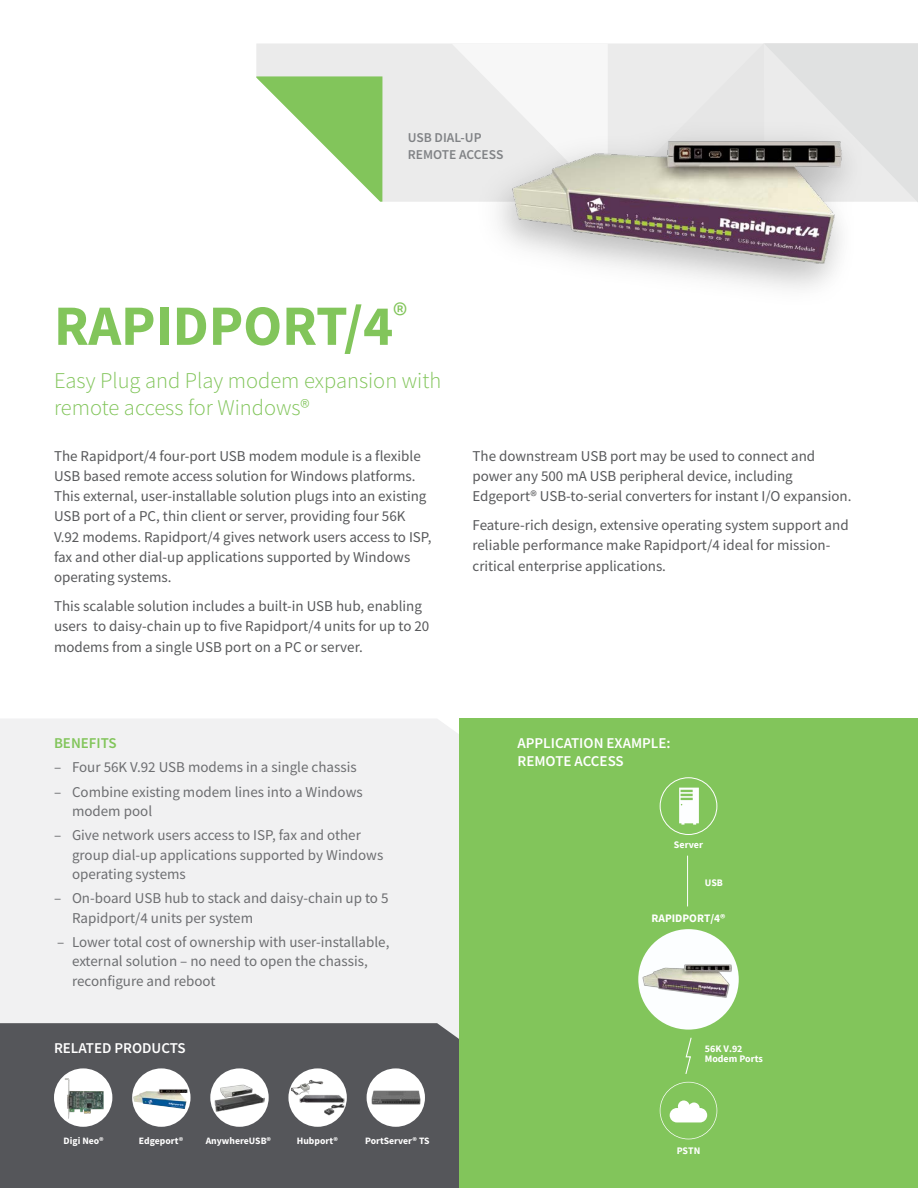
<style>
.page{position:relative;width:918px;height:1188px;background:#fff}
.page>*{position:absolute;margin:0;border:0;box-sizing:border-box;transform-origin:0 0}
.t1{font:700 57px "Source Sans Pro";color:#82c55b}
.Product_Description{font:300 22.5px/27px "Source Sans Pro";color:#82c55b}
.Body_Copy{font:15px/20.2px "Source Sans Pro";color:#58595b}
.Bullets{font:15px/19.5px "Source Sans Pro";color:#6d6e71}
.t2{font:600 15px/18px "Source Sans Pro";color:#fff}
.t3{font:600 15px "Source Sans Pro";color:#82c55b}
.t4{font:600 13.5px/16.5px "Source Sans Pro";color:#808285}
.t5{font:700 11.4px "Source Sans Pro";color:#fff}
.t6{font:700 10.05px/10.1px "Source Sans Pro";color:#fff}
.t7{font:700 9.75px "Source Sans Pro";color:#fff}
</style>
<div class="page">
<div style="left:459px;top:718px;width:459px;height:470px;background:#82c55b"></div>
<div style="left:0;top:719px;width:459px;height:304px;background:#f1f1f2"></div>
<div style="left:0;top:1023px;width:459px;height:165px;background:#55565a"></div>
<div style="left:256px;top:44px;width:195px;height:158px;background:#ebebeb"></div>
<svg style="left:256px;top:76px;width:126px;height:126px"></svg>
<svg style="left:451px;top:43px;width:467px;height:159px"></svg>
<div style="left:638px;top:929px;width:101px;height:101px;background:#fcfeff;border-radius:50%"></div>
<div style="left:660px;top:777px;width:57px;height:58px;border:1px solid #fff;border-radius:50%"></div>
<svg style="left:685px;top:1037px;width:7px;height:37px"></svg>
<svg style="left:660px;top:1082px;width:57px;height:57px"></svg>
<hr style="left:687px;top:856px;width:1px;height:50px;background:#fff">
<svg style="left:679px;top:788px;width:20px;height:37px"></svg>
<img style="left:643px;top:964px;width:88px;height:34px">
<div style="left:54px;top:1068px;width:58px;height:59px;background:#fff;border-radius:50%"></div>
<img style="left:64px;top:1078px;width:40px;height:41px">
<div style="left:210px;top:1068px;width:59px;height:59px;background:#fff;border-radius:50%"></div>
<img style="left:214px;top:1084px;width:51px;height:27px">
<div style="left:367px;top:1068px;width:58px;height:59px;background:#fff;border-radius:50%"></div>
<img style="left:371px;top:1091px;width:49px;height:13px">
<div style="left:132px;top:1068px;width:59px;height:59px;background:#fff;border-radius:50%"></div>
<img style="left:133px;top:1089px;width:55px;height:20px">
<div style="left:288px;top:1068px;width:59px;height:59px;background:#fff;border-radius:50%"></div>
<img style="left:291px;top:1080px;width:53px;height:36px">
<img style="left:453px;top:69px;width:454px;height:220px">
<p class="t4" style="left:408px;top:129px;width:97px">USB DIAL-UP<br>REMOTE ACCESS</p>
<p class="t1" style="left:54px;top:289px;width:355px">RAPIDPORT/4<sup>®</sup></p>
<p class="Product_Description" style="left:54px;top:367px;width:389px">Easy Plug and Play modem expansion with remote access for Windows®</p>
<p class="Body_Copy" style="left:54px;top:445px;width:379px">The Rapidport/4 four-port USB modem module is a flexible USB based remote access solution for Windows platforms.<br>This external, user-installable solution plugs into an existing USB port of a PC, thin client or server, providing four 56K V.92 modems. Rapidport/4 gives network users access to ISP, fax and other dial-up applications supported by Windows operating systems.</p>
<p class="Body_Copy" style="left:54px;top:596px;width:377px">This scalable solution includes a built-in USB hub, enabling users to daisy-chain up to five Rapidport/4 units for up to 20 modems from a single USB port on a PC or server.</p>
<p class="t3" style="left:54px;top:734px;width:64px">BENEFITS</p>
<p class="Bullets" style="left:54px;top:758px;width:304px">– Four 56K V.92 USB modems in a single chassis</p>
<p class="Bullets" style="left:72px;top:782px;width:292px;text-indent:-18px">– Combine existing modem lines into a Windows modem pool</p>
<p class="Bullets" style="left:72px;top:825px;width:313px;text-indent:-18px">– Give network users access to ISP, fax and other group dial-up applications supported by Windows operating systems</p>
<p class="Bullets" style="left:72px;top:888px;width:318px;text-indent:-18px">– On-board USB hub to stack and daisy-chain up to 5<br>Rapidport/4 units per system</p>
<p class="Bullets" style="left:72px;top:932px;width:319px;text-indent:-15px">– Lower total cost of ownership with user-installable, external solution – no need to open the chassis, reconfigure and reboot</p>
<p class="t2" style="left:54px;top:1039px;width:133px">RELATED PRODUCTS</p>
<p class="t7" style="left:64px;top:1134px;width:42px">Digi Neo®</p>
<p class="t7" style="left:139px;top:1134px;width:46px">Edgeport®</p>
<p class="t7" style="left:206px;top:1134px;width:67px">AnywhereUSB®</p>
<p class="t7" style="left:297px;top:1134px;width:43px">Hubport®</p>
<p class="t7" style="left:365px;top:1134px;width:66px">PortServer® TS</p>
<p class="Body_Copy" style="left:472px;top:445px;width:381px">The downstream USB port may be used to connect and power any 500 mA USB peripheral device, including<br>Edgeport® USB-to-serial converters for instant I/O expansion.</p>
<p class="Body_Copy" style="left:472px;top:515px;width:378px">Feature-rich design, extensive operating system support and reliable performance make Rapidport/4 ideal for mission&shy;critical enterprise applications.</p>
<p class="t2" style="left:518px;top:734px;width:155px">APPLICATION EXAMPLE:<br>REMOTE ACCESS</p>
<p class="t6" style="left:674px;top:839px;width:31px">Server</p>
<p class="t6" style="left:705px;top:877px;width:20px">USB</p>
<p class="t5" style="left:651px;top:911px;width:76px">RAPIDPORT/4®</p>
<p class="t6" style="left:705px;top:1043px;width:60px">56K V.92<br>Modem Ports</p>
<p class="t6" style="left:677px;top:1145px;width:25px">PSTN</p>
</div>
